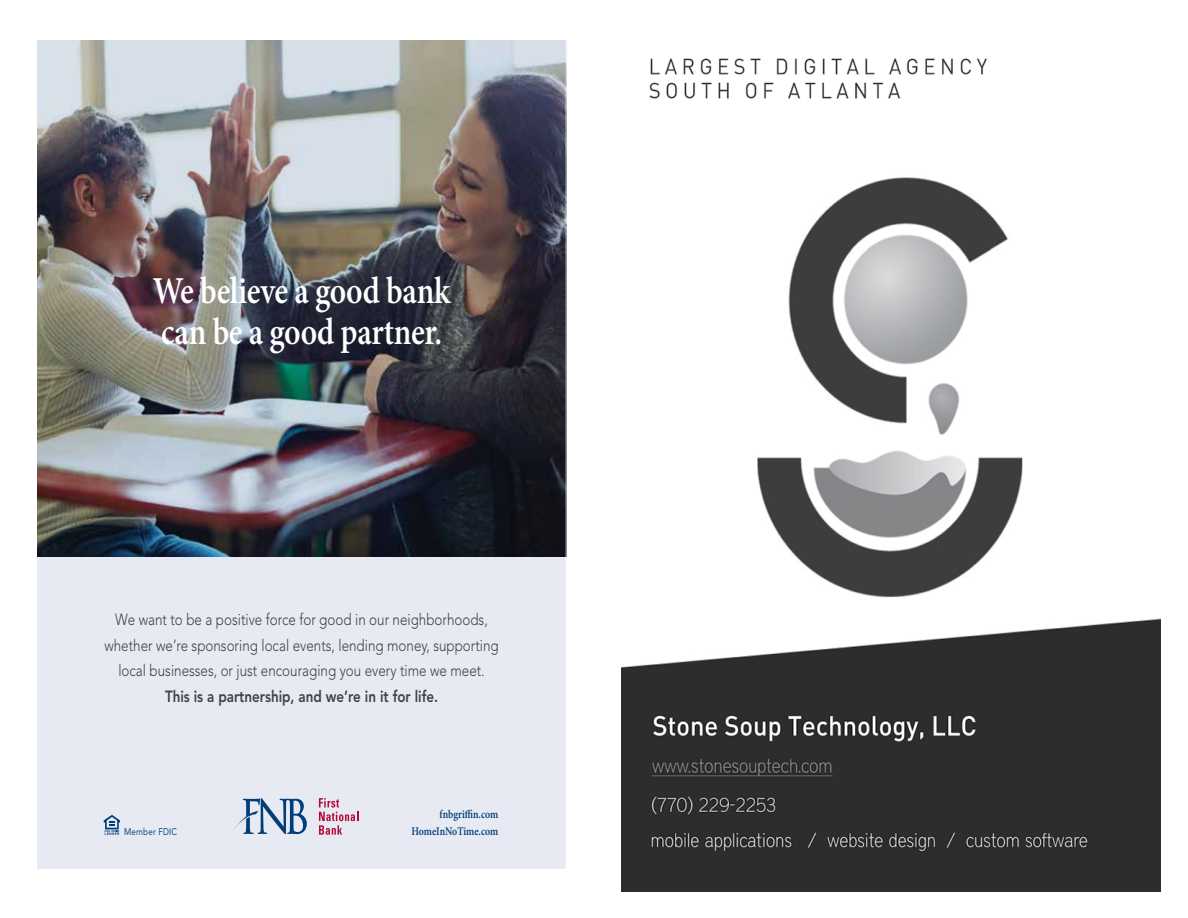
<style>
.page{position:relative;width:1188px;height:918px;background:#fff}
.page>*{position:absolute;margin:0;border:0;box-sizing:border-box;transform-origin:0 0}
.t1{font:600 38.1px/40.8px "Minion Pro";letter-spacing:-.01em;color:#fff;scale:.83 1}
.t2{font:300 16.05px/25.8px "Avenir";color:#414042;text-align:center;scale:.83 1}
.t3{font:800 16.05px "Avenir";color:#414042;scale:.83 1}
.t4{font:600 11.85px "Minion Pro";color:#003d79;scale:.83 1}
.t5{font:9.6px "Avenir";letter-spacing:.02em;color:#094982;scale:.83 1}
</style>
<div class="page">
<img style="left:38px;top:40px;width:528px;height:829px">
<svg style="left:233px;top:798px;width:74px;height:36px;background:#a0b4cd"></svg>
<svg style="left:319px;top:798px;width:39px;height:37px"></svg>
<img style="left:621px;top:58px;width:540px;height:833px">
<h1 class="t1" style="left:153px;top:270px;width:360px">We believe a good bank can be a good partner.</h1>
<p class="t2" style="left:104px;top:606px;width:477px">We want to be a positive force for good in our neighborhoods, whether we’re sponsoring local events, lending money, supporting local businesses, or just encouraging you every time we meet.</p>
<p class="t3" style="left:165px;top:687px;width:331px">This is a partnership, and we’re in it for life.</p>
<p class="t4" style="left:440px;top:806px;width:72px">fnbgriffin.com</p>
<p class="t5" style="left:124px;top:826px;width:65px">Member FDIC</p>
<p class="t4" style="left:411px;top:823px;width:106px">HomeInNoTime.com</p>
</div>
